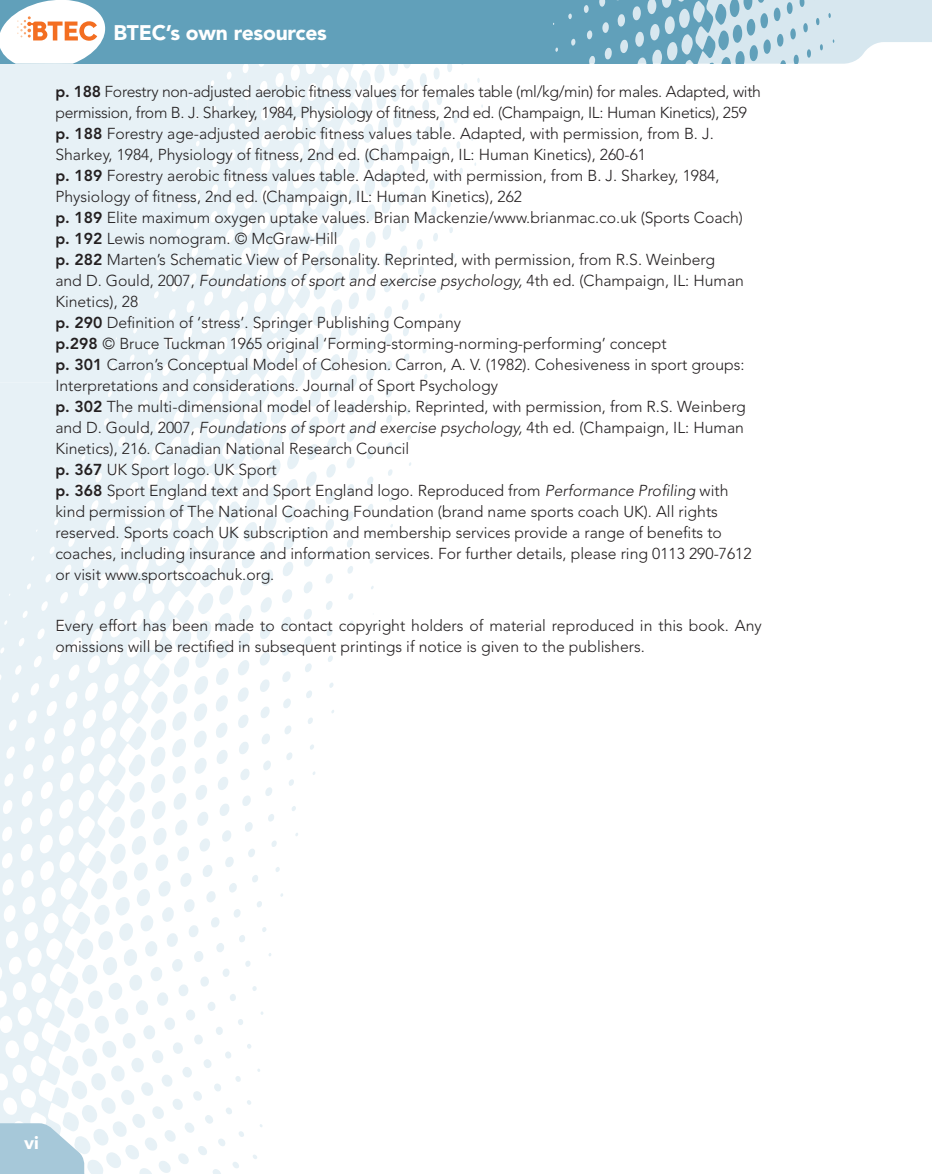
<style>
.page{position:relative;width:932px;height:1174px;background:#fff}
.page>*{position:absolute;margin:0;border:0;box-sizing:border-box;transform-origin:0 0}
.t1{font:900 21px "Avenir LT Std";letter-spacing:-.01em;color:#fff}
.t2{font:900 18px "Avenir LT Std";color:#fff}
.t3{font:300 15.75px/21px "Avenir LT Std";color:#231f20}
.s1{font-weight:800}
.s2{font-style:italic}
</style>
<div class="page">
<svg style="left:0;top:811px;width:91px;height:312px;fill:#e7f1f6"></svg>
<svg style="left:0;top:64px;width:91px;height:747px;background:#e8f1f6"></svg>
<svg style="left:91px;top:64px;width:392px;height:874px"></svg>
<svg style="left:62px;top:938px;width:209px;height:235px"></svg>
<div style="left:109px;top:0;width:363px;height:64px;background:#61a0ba"></div>
<svg style="left:0;top:0;width:109px;height:64px"></svg>
<svg style="left:0;top:1123px;width:84px;height:51px;background:#b2cfde"></svg>
<svg style="left:472px;top:0;width:460px;height:64px;background:#9dc4d5"></svg>
<h1 class="t1" style="left:113px;top:20px;width:215px">BTEC’s own resources</h1>
<p class="t3" style="left:55px;top:81px;width:707px"><span class="s1">p. 188</span> Forestry non-adjusted aerobic fitness values for females table (ml/kg/min) for males. Adapted, with permission, from B. J. Sharkey, 1984, Physiology of fitness, 2nd ed. (Champaign, IL: Human Kinetics), 259 <span class="s1">p. 188</span> Forestry age-adjusted aerobic fitness values table. Adapted, with permission, from B. J.<br>Sharkey, 1984, Physiology of fitness, 2nd ed. (Champaign, IL: Human Kinetics), 260-61<br><span class="s1">p. 189</span> Forestry aerobic fitness values table. Adapted, with permission, from B. J. Sharkey, 1984, Physiology of fitness, 2nd ed. (Champaign, IL: Human Kinetics), 262<br><span class="s1">p. 189</span> Elite maximum oxygen uptake values. Brian Mackenzie/www.brianmac.co.uk (Sports Coach) <span class="s1">p. 192</span> Lewis nomogram. © McGraw-Hill<br><span class="s1">p. 282</span> Marten’s Schematic View of Personality. Reprinted, with permission, from R.S. Weinberg<br>and D. Gould, 2007, <span class="s2">Foundations of sport and exercise psychology,</span> 4th ed. (Champaign, IL: Human Kinetics), 28<br><span class="s1">p. 290</span> Definition of ‘stress’. Springer Publishing Company<br><span class="s1">p.298</span> © Bruce Tuckman 1965 original ‘Forming-storming-norming-performing’ concept<br><span class="s1">p. 301</span> Carron’s Conceptual Model of Cohesion. Carron, A. V. (1982). Cohesiveness in sport groups:<br>Interpretations and considerations. Journal of Sport Psychology<br><span class="s1">p. 302</span> The multi-dimensional model of leadership. Reprinted, with permission, from R.S. Weinberg and D. Gould, 2007, <span class="s2">Foundations of sport and exercise psychology,</span> 4th ed. (Champaign, IL: Human Kinetics), 216. Canadian National Research Council<br><span class="s1">p. 367</span> UK Sport logo. UK Sport<br><span class="s1">p. 368</span> Sport England text and Sport England logo. Reproduced from <span class="s2">Performance Profiling</span> with kind permission of The National Coaching Foundation (brand name sports coach UK). All rights reserved. Sports coach UK subscription and membership services provide a range of benefits to coaches, including insurance and information services. For further details, please ring 0113 290-7612 or visit www.sportscoachuk.org.</p>
<p class="t3" style="left:55px;top:615px;width:707px">Every effort has been made to contact copyright holders of material reproduced in this book. Any omissions will be rectified in subsequent printings if notice is given to the publishers.</p>
<p class="t2" style="left:24px;top:1131px;width:16px">vi</p>
</div>
